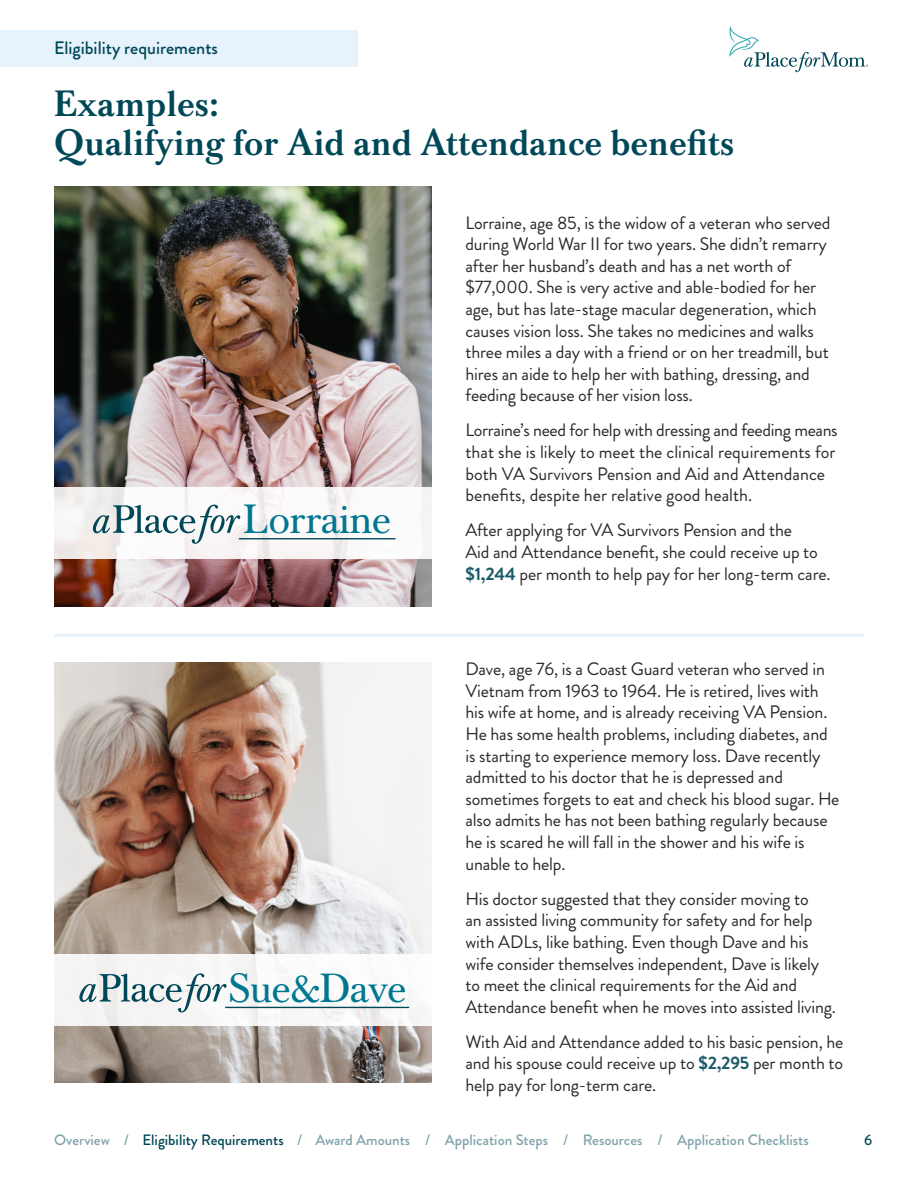
<style>
.page{position:relative;width:918px;height:1188px;background:#fff}
.page>*{position:absolute;margin:0;border:0;box-sizing:border-box;transform-origin:0 0}
.t1{font:40.2px "Baskerville Classico";letter-spacing:-.02em;color:#007791}
.t2{font:700 36px/39px "Baskerville Classico";color:#004858}
.t3{font:18px/21.6px "Brandon Grotesque";letter-spacing:-.01em;color:#292929}
.t4{font:500 18px "Brandon Grotesque";color:#004858}
.t5{font:500 15px "Brandon Grotesque";color:#80a3ac}
.t6{font:500 15px "Brandon Grotesque";color:#004858}
.s1{font-weight:700;color:#1a5a69}
.s2{color:#004858}
</style>
<div class="page">
<img style="left:54px;top:186px;width:378px;height:420px">
<img style="left:54px;top:663px;width:378px;height:420px">
<svg style="left:54px;top:487px;width:378px;height:72px"></svg>
<div style="left:54px;top:954px;width:378px;height:72px;background:#f8f7f7"></div>
<svg style="left:93px;top:505px;width:147px;height:39px"></svg>
<hr style="left:239px;top:538px;width:156px;height:1px;background:#004858">
<svg style="left:79px;top:973px;width:148px;height:39px"></svg>
<hr style="left:225px;top:1007px;width:184px;height:1px;background:#004858">
<svg style="left:729px;top:26px;width:139px;height:46px"></svg>
<div style="left:0;top:30px;width:358px;height:37px;background:#e6f2fc"></div>
<hr style="left:54px;top:634px;width:810px;height:3px;background:#e6f2fc">
<p class="t4" style="left:54px;top:35px;width:166px">Eligibility requirements</p>
<h2 class="t2" style="left:54px;top:84px;width:682px">Examples:<br>Qualifying for Aid and Attendance benefits</h2>
<h1 class="t1" style="left:242px;top:494px;width:150px">Lorraine</h1>
<p class="t3" style="left:465px;top:212px;width:367px">Lorraine, age 85, is the widow of a veteran who served during World War II for two years. She didn’t remarry after her husband’s death and has a net worth of $77,000. She is very active and able-bodied for her age, but has late-stage macular degeneration, which causes vision loss. She takes no medicines and walks three miles a day with a friend or on her treadmill, but hires an aide to help her with bathing, dressing, and feeding because of her vision loss.</p>
<p class="t3" style="left:465px;top:420px;width:374px">Lorraine’s need for help with dressing and feeding means that she is likely to meet the clinical requirements for both VA Survivors Pension and Aid and Attendance benefits, despite her relative good health.</p>
<p class="t3" style="left:465px;top:520px;width:367px">After applying for VA Survivors Pension and the<br>Aid and Attendance benefit, she could receive up to <span class="s1">$1,244</span> per month to help pay for her long-term care.</p>
<h1 class="t1" style="left:229px;top:963px;width:179px">Sue&amp;Dave</h1>
<p class="t3" style="left:465px;top:658px;width:376px">Dave, age 76, is a Coast Guard veteran who served in Vietnam from 1963 to 1964. He is retired, lives with his wife at home, and is already receiving VA Pension.<br>He has some health problems, including diabetes, and is starting to experience memory loss. Dave recently admitted to his doctor that he is depressed and sometimes forgets to eat and check his blood sugar. He also admits he has not been bathing regularly because he is scared he will fall in the shower and his wife is unable to help.</p>
<p class="t3" style="left:465px;top:888px;width:372px">His doctor suggested that they consider moving to<br>an assisted living community for safety and for help with ADLs, like bathing. Even though Dave and his wife consider themselves independent, Dave is likely to meet the clinical requirements for the Aid and Attendance benefit when he moves into assisted living.</p>
<p class="t3" style="left:465px;top:1031px;width:379px;text-align:justify">With Aid and Attendance added to his basic pension, he and his spouse could receive up to <span class="s1">$2,295</span> per month to help pay for long-term care.</p>
<p class="t5" style="left:54px;top:1129px;width:756px">Overview / <span class="s2">Eligibility Requirements</span> / Award Amounts / Application Steps / Resources / Application Checklists</p>
<p class="t6" style="left:864px;top:1129px;width:10px">6</p>
</div>
